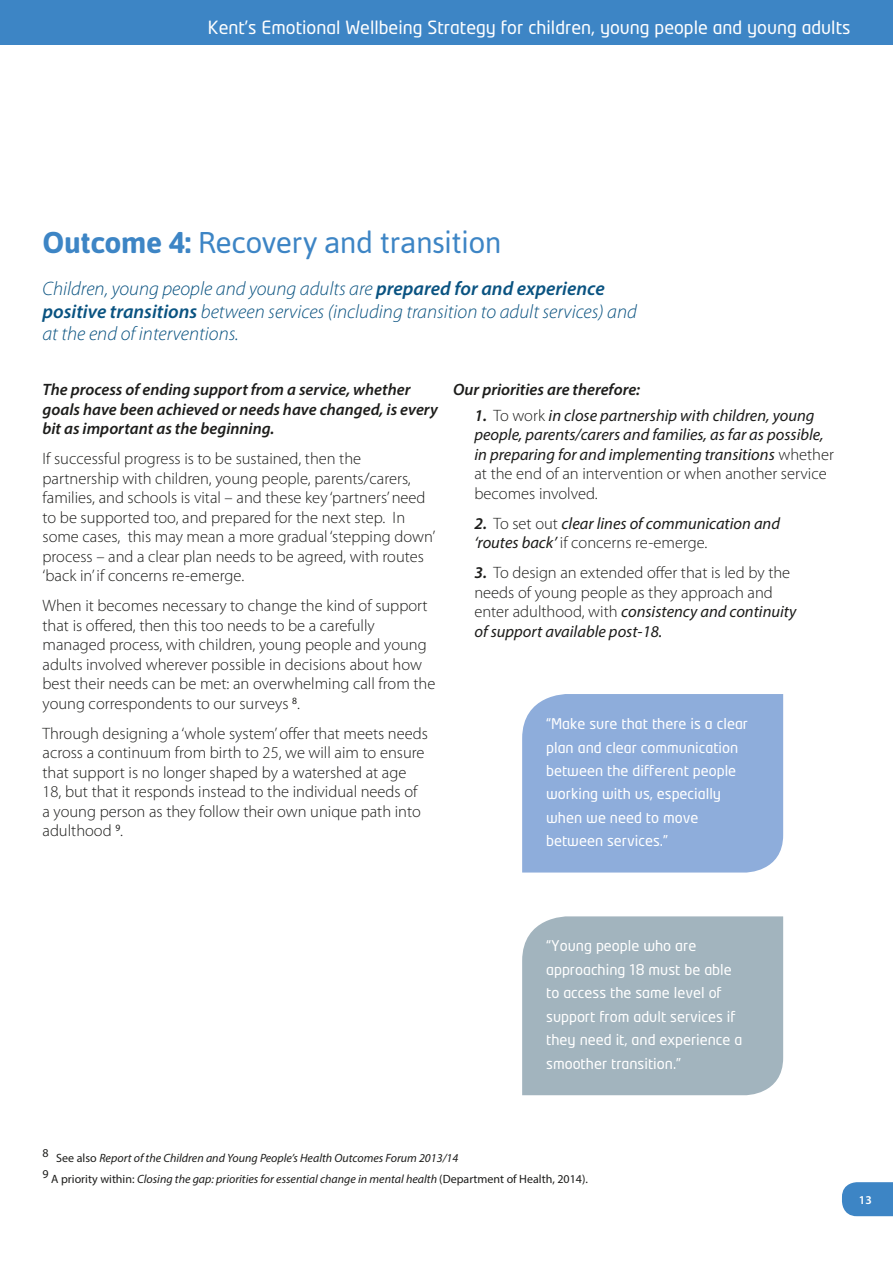
<style>
.page{position:relative;width:893px;height:1263px;background:#fff}
.page>*{position:absolute;margin:0;border:0;box-sizing:border-box;transform-origin:0 0}
.t1{font:30px "Asap";letter-spacing:-.02em;color:#3d85c5}
.Text{font:italic 300 19.5px/22.5px "Myriad Pro";color:#0a5381}
.t2{font:18px "Neo Tech";color:#fff}
.Text-2{font:300 16.5px/19.5px "Myriad Pro";color:#1d1d1b}
.Text-3{font:italic 16.5px/19.5px "Myriad Pro";color:#1d1d1b}
.Text-4{font:italic 600 16.5px/19.5px "Myriad Pro";color:#1d1d1b}
.Main_Head{font:14.7px/23.4px "Neo Tech";color:#fff}
.t3{font:italic 12px "Myriad Pro";color:#1d1d1b}
.t4{font:600 12px "Myriad Pro";color:#fff}
.s1{font-weight:700}
.s2{font-weight:600}
.s3{font-weight:300;font-style:normal}
.s4{font-weight:600;font-style:italic}
.s5{font-weight:400;font-style:italic}
.s6{font-style:normal}
</style>
<div class="page">
<div style="left:0;top:0;width:893px;height:45px;background:#3d85c5"></div>
<svg style="left:842px;top:1182px;width:51px;height:34px;background:#478bc8"></svg>
<div style="left:522px;top:694px;width:261px;height:178px;background:#8eaddb"></div>
<div style="left:522px;top:916px;width:261px;height:179px;background:#a2b4be"></div>
<p class="t2" style="left:208px;top:19px;width:644px">Kent’s Emotional Wellbeing Strategy for children, young people and young adults</p>
<p class="t1" style="left:43px;top:225px;width:461px"><span class="s1">Outcome 4:</span> Recovery and transition</p>
<p class="Text" style="left:43px;top:277px;width:596px">Children, young people and young adults are <span class="s2">prepared for and experience positive transitions</span> between services (including transition to adult services) and at the end of interventions.</p>
<p class="Text-4" style="left:43px;top:379px;width:397px">The process of ending support from a service, whether goals have been achieved or needs have changed, is every bit as important as the beginning.</p>
<p class="Text-2" style="left:43px;top:449px;width:394px">If successful progress is to be sustained, then the partnership with children, young people, parents/carers, families, and schools is vital – and these key ‘partners’ need to be supported too, and prepared for the next step. In some cases, this may mean a more gradual ‘stepping down’ process – and a clear plan needs to be agreed, with routes ‘back in’ if concerns re-emerge.</p>
<p class="Text-2" style="left:43px;top:596px;width:394px">When it becomes necessary to change the kind of support that is offered, then this too needs to be a carefully managed process, with children, young people and young adults involved wherever possible in decisions about how best their needs can be met: an overwhelming call from the young correspondents to our surveys <sup>8</sup>.</p>
<p class="Text-2" style="left:43px;top:724px;width:387px">Through designing a ‘whole system’ offer that meets needs across a continuum from birth to 25, we will aim to ensure that support is no longer shaped by a watershed at age 18, but that it responds instead to the individual needs of a young person as they follow their own unique path into adulthood <sup>9</sup>.</p>
<p class="Text-4" style="left:453px;top:379px;width:188px">Our priorities are therefore:</p>
<p class="Text-3" style="left:474px;top:405px;width:361px"><span class="s2">1.</span> <span class="s3">To work</span> in close partnership with children, young people, parents/carers and families, as far as possible, in preparing for and implementing transitions <span class="s3">whether at the end of an intervention or when another service becomes involved.</span></p>
<p class="Text-3" style="left:474px;top:513px;width:307px"><span class="s2">2.</span> <span class="s3">To set out</span> clear lines of communication and ‘routes back’ <span class="s3">if concerns re-emerge.</span></p>
<p class="Text-2" style="left:474px;top:563px;width:324px"><span class="s4">3.</span> To design an extended offer that is led by the needs of young people as they approach and enter adulthood, with <span class="s5">consistency and continuity of support available post-18.</span></p>
<p class="Main_Head" style="left:546px;top:713px;width:203px">“Make sure that there is a clear plan and clear communication between the different people working with us, especially when we need to move</p>
<p class="Main_Head" style="left:546px;top:830px;width:123px">between services.”</p>
<p class="Main_Head" style="left:546px;top:935px;width:187px">“Young people who are approaching 18 must be able</p>
<p class="Main_Head" style="left:546px;top:982px;width:198px">to access the same level of support from adult services if they need it, and experience a smoother transition.”</p>
<p class="t3" style="left:43px;top:1150px;width:417px"><sup>8</sup> <span class="s6">See also</span> Report of the Children and Young People’s Health Outcomes Forum 2013/14</p>
<p class="t3" style="left:43px;top:1171px;width:547px"><sup>9</sup> <span class="s6">A priority within:</span> Closing the gap: priorities for essential change in mental health <span class="s6">(Department of Health, 2014).</span></p>
<p class="t4" style="left:859px;top:1192px;width:14px">13</p>
</div>
